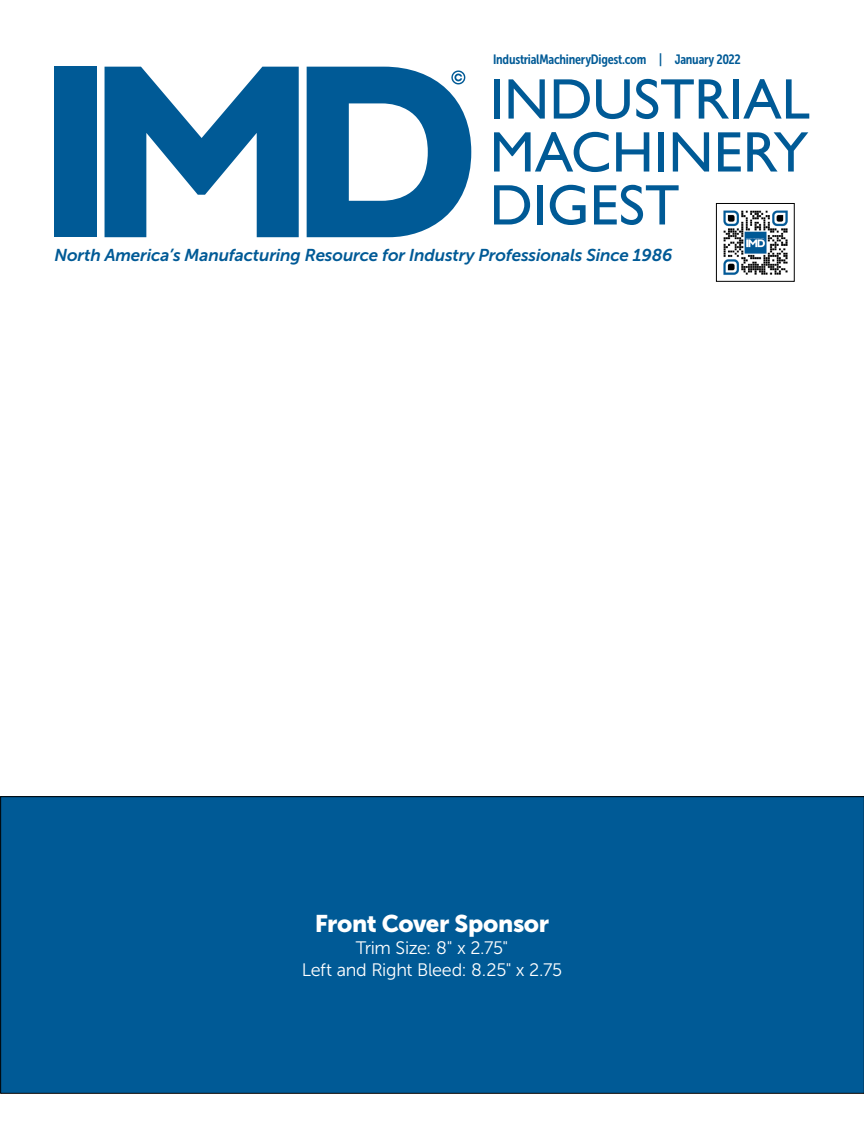
<style>
.page{position:relative;width:864px;height:1134px;background:#fff}
.page>*{position:absolute;margin:0;border:0;box-sizing:border-box;transform-origin:0 0}
.t1{font:24px "Museo Sans 900";letter-spacing:-.015em;color:#fff}
.t2{font:18px/21.8px "Museo Sans 300";letter-spacing:-.02em;color:#fff;text-align:center}
.t3{font:italic 17.1px "Museo Sans 700";letter-spacing:-.01em;color:#005a96}
.t4{font:13.5px "Museo Sans Cond 700";letter-spacing:-.02em;color:#005a96}
</style>
<div class="page">
<div style="left:494px;top:79px;width:6px;height:40px;background:#005a96"></div>
<svg style="left:508px;top:79px;width:37px;height:40px"></svg>
<svg style="left:554px;top:79px;width:36px;height:40px"></svg>
<svg style="left:596px;top:79px;width:34px;height:40px"></svg>
<svg style="left:636px;top:79px;width:93px;height:40px"></svg>
<div style="left:733px;top:79px;width:6px;height:40px;background:#005a96"></div>
<svg style="left:743px;top:79px;width:66px;height:40px"></svg>
<svg style="left:494px;top:132px;width:115px;height:40px"></svg>
<svg style="left:616px;top:132px;width:33px;height:40px"></svg>
<div style="left:658px;top:132px;width:6px;height:40px;background:#005a96"></div>
<svg style="left:673px;top:132px;width:36px;height:40px"></svg>
<svg style="left:718px;top:132px;width:23px;height:40px"></svg>
<svg style="left:747px;top:132px;width:61px;height:40px"></svg>
<svg style="left:494px;top:185px;width:36px;height:39px"></svg>
<div style="left:537px;top:185px;width:6px;height:39px;background:#005a96"></div>
<svg style="left:550px;top:185px;width:36px;height:40px"></svg>
<svg style="left:594px;top:185px;width:85px;height:40px"></svg>
<div style="left:54px;top:67px;width:43px;height:170px;background:#005a96"></div>
<svg style="left:105px;top:67px;width:194px;height:170px"></svg>
<svg style="left:307px;top:67px;width:164px;height:170px"></svg>
<img style="left:723px;top:210px;width:65px;height:65px">
<div style="left:716px;top:203px;width:78px;height:79px;border:1px solid #000"></div>
<div style="left:1px;top:797px;width:863px;height:296px;background:#005a96"></div>
<p class="t4" style="left:493px;top:51px;width:249px">IndustrialMachineryDigest.com | January 2022</p>
<p class="t3" style="left:54px;top:246px;width:619px">North America’s Manufacturing Resource for Industry Professionals Since 1986</p>
<h1 class="t1" style="left:315px;top:910px;width:236px">Front Cover Sponsor</h1>
<p class="t2" style="left:302px;top:937px;width:262px">Trim Size: 8" x 2.75"<br>Left and Right Bleed: 8.25" x 2.75</p>
</div>
